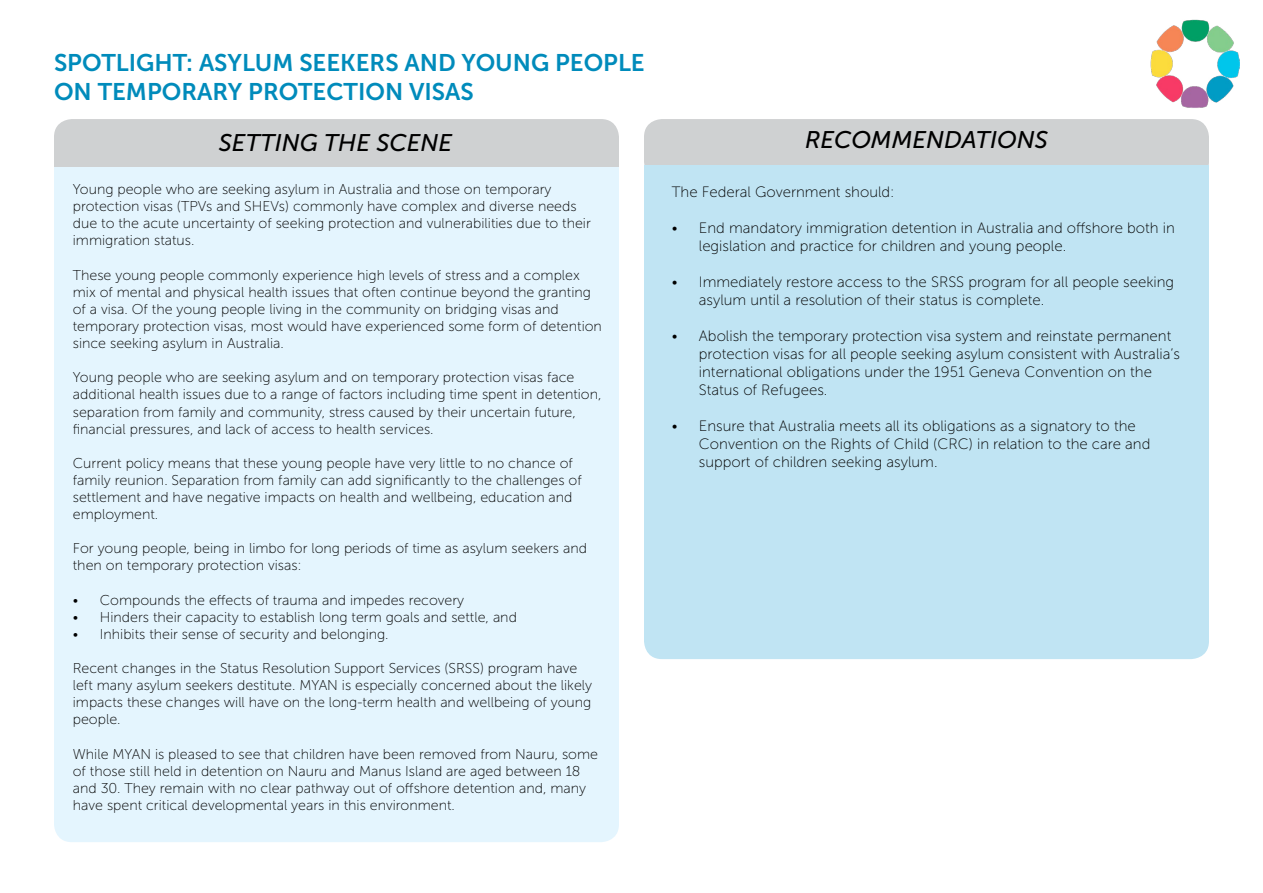
<style>
.page{position:relative;width:1263px;height:893px;background:#fff}
.page>*{position:absolute;margin:0;border:0;box-sizing:border-box;transform-origin:0 0}
.t1{font:24px/28.8px "Museo Sans 700";color:#008bbb}
.t2{font:italic 24px "Museo Sans 500";color:#000}
.t3{font:15px/18px "Museo Sans 100";color:#000}
.t4{font:14.25px/17.1px "Museo Sans 100";color:#000}
</style>
<div class="page">
<div style="left:54px;top:119px;width:565px;height:77px;background:#cfd1d2;border-radius:18px"></div>
<div style="left:54px;top:167px;width:565px;height:675px;background:#e4f5fe;border-radius:18px"></div>
<div style="left:54px;top:167px;width:565px;height:114px;background:#e4f5fe"></div>
<img style="left:1150px;top:19px;width:89px;height:89px">
<div style="left:644px;top:155px;width:565px;height:504px;background:#c0e4f3;border-radius:18px"></div>
<div style="left:644px;top:119px;width:565px;height:61px;background:#cfd1d2;border-radius:18px"></div>
<div style="left:644px;top:166px;width:565px;height:38px;background:#c0e4f3"></div>
<h1 class="t1" style="left:54px;top:48px;width:592px">SPOTLIGHT: ASYLUM SEEKERS AND YOUNG PEOPLE<br>ON TEMPORARY PROTECTION VISAS</h1>
<h1 class="t2" style="left:219px;top:130px;width:235px">SETTING THE SCENE</h1>
<p class="t4" style="left:73px;top:181px;width:520px">Young people who are seeking asylum in Australia and those on temporary protection visas (TPVs and SHEVs) commonly have complex and diverse needs due to the acute uncertainty of seeking protection and vulnerabilities due to their immigration status.</p>
<p class="t4" style="left:73px;top:266px;width:531px">These young people commonly experience high levels of stress and a complex mix of mental and physical health issues that often continue beyond the granting of a visa. Of the young people living in the community on bridging visas and temporary protection visas, most would have experienced some form of detention since seeking asylum in Australia.</p>
<p class="t4" style="left:73px;top:369px;width:530px">Young people who are seeking asylum and on temporary protection visas face additional health issues due to a range of factors including time spent in detention, separation from family and community, stress caused by their uncertain future, financial pressures, and lack of access to health services.</p>
<p class="t4" style="left:73px;top:454px;width:510px">Current policy means that these young people have very little to no chance of family reunion. Separation from family can add significantly to the challenges of settlement and have negative impacts on health and wellbeing, education and employment.</p>
<p class="t4" style="left:73px;top:540px;width:516px">For young people, being in limbo for long periods of time as asylum seekers and then on temporary protection visas:</p>
<p class="t4" style="left:73px;top:591px;width:393px">• Compounds the effects of trauma and impedes recovery</p>
<p class="t4" style="left:73px;top:608px;width:446px">• Hinders their capacity to establish long term goals and settle, and</p>
<p class="t4" style="left:73px;top:625px;width:317px">• Inhibits their sense of security and belonging.</p>
<p class="t4" style="left:73px;top:660px;width:521px">Recent changes in the Status Resolution Support Services (SRSS) program have left many asylum seekers destitute. MYAN is especially concerned about the likely impacts these changes will have on the long-term health and wellbeing of young people.</p>
<p class="t4" style="left:73px;top:745px;width:527px">While MYAN is pleased to see that children have been removed from Nauru, some of those still held in detention on Nauru and Manus Island are aged between 18 and 30. They remain with no clear pathway out of offshore detention and, many have spent critical developmental years in this environment.</p>
<h1 class="t2" style="left:805px;top:127px;width:244px">RECOMMENDATIONS</h1>
<p class="t3" style="left:672px;top:183px;width:224px">The Federal Government should:</p>
<p class="t3" style="left:699px;top:219px;width:478px;text-indent:-27px">• End mandatory immigration detention in Australia and offshore both in legislation and practice for children and young people.</p>
<p class="t3" style="left:699px;top:273px;width:477px;text-indent:-27px">• Immediately restore access to the SRSS program for all people seeking asylum until a resolution of their status is complete.</p>
<p class="t3" style="left:699px;top:327px;width:482px;text-indent:-27px">• Abolish the temporary protection visa system and reinstate permanent protection visas for all people seeking asylum consistent with Australia’s international obligations under the 1951 Geneva Convention on the Status of Refugees.</p>
<p class="t3" style="left:699px;top:417px;width:453px;text-indent:-27px">• Ensure that Australia meets all its obligations as a signatory to the<br>Convention on the Rights of Child (CRC) in relation to the care and support of children seeking asylum.</p>
</div>
